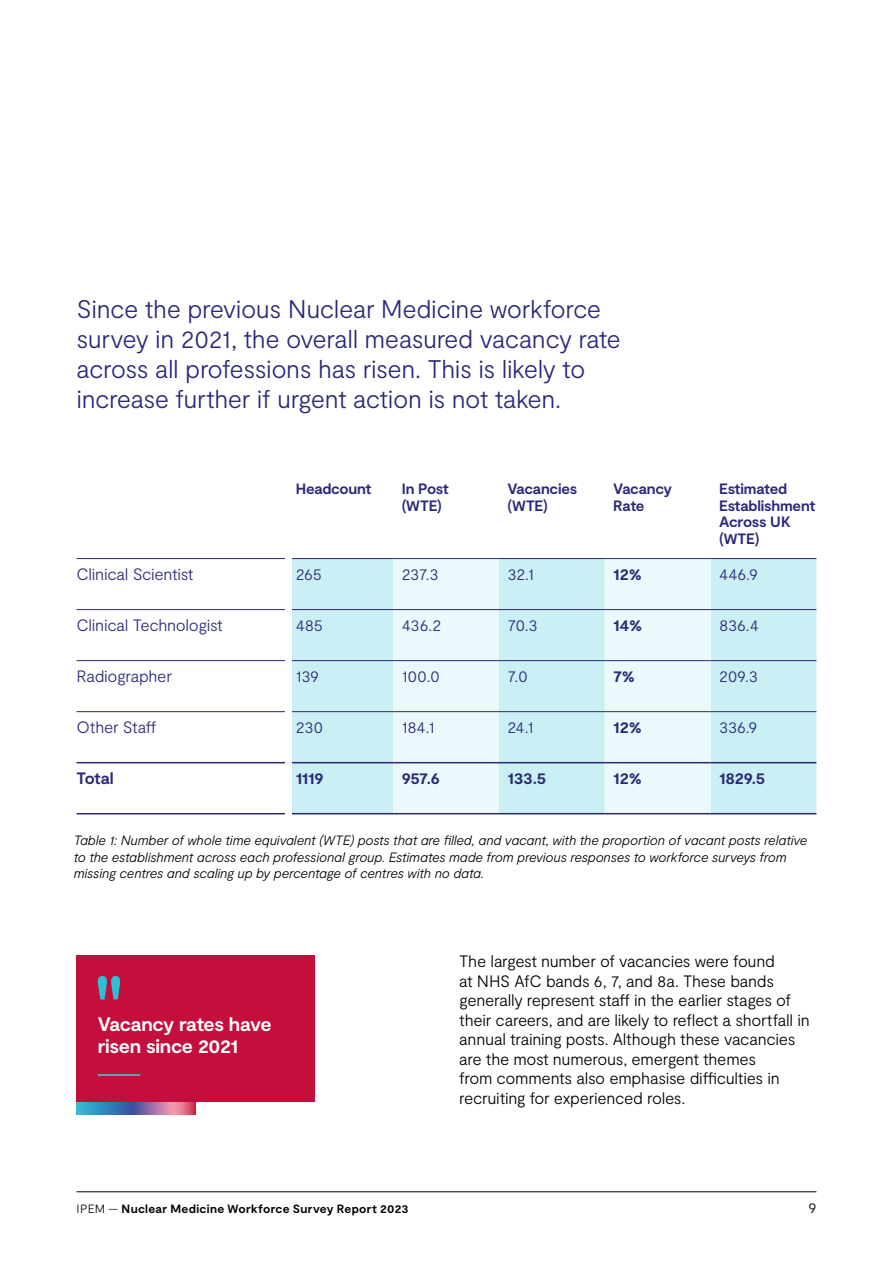
<style>
.page{position:relative;width:893px;height:1263px;background:#fff}
.page>*{position:absolute;margin:0;border:0;box-sizing:border-box;transform-origin:0 0}
.P_Intro{font:300 25.5px/30px "Moderat";letter-spacing:-.02em;color:#2b2879}
.t1{font:700 19.5px/22.5px "Moderat";letter-spacing:-.02em;color:#fff}
.t2{font:300 16.5px/19.5px "Moderat";letter-spacing:-.02em;color:#000}
.Table_copy___P{font:300 16.5px "Moderat";letter-spacing:-.015em;color:#2b2879}
.Table_copy___P-2{font:700 16.5px "Moderat";letter-spacing:-.015em;color:#2b2879}
.Table_copy___P-3{font:700 15px/16.5px "Moderat";letter-spacing:-.015em;color:#2b2879}
.t3{font:300 15px "Moderat";color:#000}
.t4{font:italic 300 13.5px/16.5px "Moderat";letter-spacing:-.02em;color:#000}
.t5{font:700 12px "Moderat";letter-spacing:.025em;color:#000}
.s1{font-weight:300}
</style>
<div class="page">
<div style="left:292px;top:559px;width:524px;height:254px;background:#caeff4"></div>
<svg style="left:393px;top:559px;width:318px;height:254px;fill:#eaf9fb"></svg>
<svg style="left:284px;top:559px;width:321px;height:36px"></svg>
<hr style="left:77px;top:609px;width:210px;height:1px;background:#2b2879">
<hr style="left:287px;top:609px;width:106px;height:1px;background:#2b2879">
<hr style="left:393px;top:609px;width:106px;height:1px;background:#2b2879">
<hr style="left:499px;top:609px;width:106px;height:1px;background:#2b2879">
<hr style="left:605px;top:609px;width:106px;height:1px;background:#2b2879">
<hr style="left:711px;top:609px;width:105px;height:1px;background:#2b2879">
<hr style="left:77px;top:660px;width:210px;height:1px;background:#2b2879">
<hr style="left:287px;top:660px;width:106px;height:1px;background:#2b2879">
<hr style="left:393px;top:660px;width:106px;height:1px;background:#2b2879">
<hr style="left:499px;top:660px;width:106px;height:1px;background:#2b2879">
<hr style="left:605px;top:660px;width:106px;height:1px;background:#2b2879">
<hr style="left:711px;top:660px;width:105px;height:1px;background:#2b2879">
<hr style="left:77px;top:711px;width:210px;height:1px;background:#2b2879">
<hr style="left:287px;top:711px;width:106px;height:1px;background:#2b2879">
<hr style="left:393px;top:711px;width:106px;height:1px;background:#2b2879">
<hr style="left:499px;top:711px;width:106px;height:1px;background:#2b2879">
<hr style="left:605px;top:711px;width:106px;height:1px;background:#2b2879">
<hr style="left:711px;top:711px;width:105px;height:1px;background:#2b2879">
<hr style="left:77px;top:762px;width:210px;height:1px;background:#2b2879">
<hr style="left:287px;top:762px;width:106px;height:1px;background:#2b2879">
<hr style="left:393px;top:762px;width:106px;height:1px;background:#2b2879">
<hr style="left:499px;top:762px;width:106px;height:1px;background:#2b2879">
<hr style="left:605px;top:762px;width:106px;height:1px;background:#2b2879">
<hr style="left:711px;top:762px;width:105px;height:1px;background:#2b2879">
<hr style="left:77px;top:813px;width:210px;height:1px;background:#2b2879">
<hr style="left:287px;top:813px;width:106px;height:1px;background:#2b2879">
<hr style="left:393px;top:813px;width:106px;height:1px;background:#2b2879">
<hr style="left:499px;top:813px;width:106px;height:1px;background:#2b2879">
<hr style="left:605px;top:813px;width:106px;height:1px;background:#2b2879">
<hr style="left:711px;top:813px;width:105px;height:1px;background:#2b2879">
<hr style="left:77px;top:558px;width:210px;height:1px;background:#2b2879">
<hr style="left:287px;top:558px;width:106px;height:1px;background:#2b2879">
<hr style="left:393px;top:558px;width:106px;height:1px;background:#2b2879">
<hr style="left:499px;top:558px;width:106px;height:1px;background:#2b2879">
<hr style="left:605px;top:558px;width:106px;height:1px;background:#2b2879">
<hr style="left:711px;top:558px;width:105px;height:1px;background:#2b2879">
<div style="left:285px;top:540px;width:7px;height:291px;background:#fff"></div>
<svg style="left:77px;top:1101px;width:119px;height:13px"></svg>
<div style="left:77px;top:955px;width:238px;height:146px;background:#c40e3c"></div>
<hr style="left:98px;top:1074px;width:42px;height:2px;background:#4cc9db">
<svg style="left:98px;top:976px;width:22px;height:23px"></svg>
<hr style="left:77px;top:1191px;width:739px;height:1px;background:#000">
<p class="P_Intro" style="left:77px;top:294px;width:546px">Since the previous Nuclear Medicine workforce survey in 2021, the overall measured vacancy rate across all professions has risen. This is likely to increase further if urgent action is not taken.</p>
<p class="Table_copy___P-3" style="left:296px;top:481px;width:77px">Headcount</p>
<p class="Table_copy___P-3" style="left:402px;top:481px;width:49px">In Post (WTE)</p>
<p class="Table_copy___P-3" style="left:507px;top:481px;width:71px">Vacancies (WTE)</p>
<p class="Table_copy___P-3" style="left:613px;top:481px;width:60px">Vacancy<br>Rate</p>
<p class="Table_copy___P-3" style="left:719px;top:481px;width:98px">Estimated<br>Establishment<br>Across UK (WTE)</p>
<p class="Table_copy___P" style="left:77px;top:565px;width:118px">Clinical Scientist</p>
<p class="Table_copy___P" style="left:296px;top:565px;width:28px">265</p>
<p class="Table_copy___P" style="left:402px;top:565px;width:39px">237.3</p>
<p class="Table_copy___P" style="left:507px;top:565px;width:28px">32.1</p>
<p class="Table_copy___P-2" style="left:613px;top:565px;width:30px">12%</p>
<p class="Table_copy___P" style="left:719px;top:565px;width:40px">446.9</p>
<p class="Table_copy___P" style="left:77px;top:616px;width:148px">Clinical Technologist</p>
<p class="Table_copy___P" style="left:296px;top:616px;width:29px">485</p>
<p class="Table_copy___P" style="left:402px;top:616px;width:41px">436.2</p>
<p class="Table_copy___P" style="left:507px;top:616px;width:32px">70.3</p>
<p class="Table_copy___P-2" style="left:613px;top:616px;width:31px">14%</p>
<p class="Table_copy___P" style="left:719px;top:616px;width:41px">836.4</p>
<p class="Table_copy___P" style="left:77px;top:667px;width:97px">Radiographer</p>
<p class="Table_copy___P" style="left:296px;top:667px;width:25px">139</p>
<p class="Table_copy___P" style="left:402px;top:667px;width:40px">100.0</p>
<p class="Table_copy___P" style="left:507px;top:667px;width:22px">7.0</p>
<p class="Table_copy___P-2" style="left:613px;top:667px;width:23px">7%</p>
<p class="Table_copy___P" style="left:719px;top:667px;width:40px">209.3</p>
<p class="Table_copy___P" style="left:77px;top:718px;width:81px">Other Staff</p>
<p class="Table_copy___P" style="left:296px;top:718px;width:29px">230</p>
<p class="Table_copy___P" style="left:402px;top:718px;width:34px">184.1</p>
<p class="Table_copy___P" style="left:507px;top:718px;width:28px">24.1</p>
<p class="Table_copy___P-2" style="left:613px;top:718px;width:30px">12%</p>
<p class="Table_copy___P" style="left:719px;top:718px;width:40px">336.9</p>
<p class="Table_copy___P-2" style="left:77px;top:769px;width:39px">Total</p>
<p class="Table_copy___P-2" style="left:296px;top:769px;width:29px">1119</p>
<p class="Table_copy___P-2" style="left:402px;top:769px;width:40px">957.6</p>
<p class="Table_copy___P-2" style="left:507px;top:769px;width:40px">133.5</p>
<p class="Table_copy___P-2" style="left:613px;top:769px;width:30px">12%</p>
<p class="Table_copy___P-2" style="left:719px;top:769px;width:48px">1829.5</p>
<p class="t4" style="left:74px;top:832px;width:735px">Table 1: Number of whole time equivalent (WTE) posts that are filled, and vacant, with the proportion of vacant posts relative to the establishment across each professional group. Estimates made from previous responses to workforce surveys from missing centres and scaling up by percentage of centres with no data.</p>
<p class="t1" style="left:98px;top:1013px;width:175px">Vacancy rates have risen since 2021</p>
<p class="t2" style="left:459px;top:952px;width:352px">The largest number of vacancies were found<br>at NHS AfC bands 6, 7, and 8a. These bands generally represent staff in the earlier stages of their careers, and are likely to reflect a shortfall in annual training posts. Although these vacancies are the most numerous, emergent themes<br>from comments also emphasise difficulties in recruiting for experienced roles.</p>
<p class="t5" style="left:77px;top:1202px;width:334px"><span class="s1">IPEM —</span> Nuclear Medicine Workforce Survey Report 2023</p>
<p class="t3" style="left:808px;top:1199px;width:9px">9</p>
</div>
